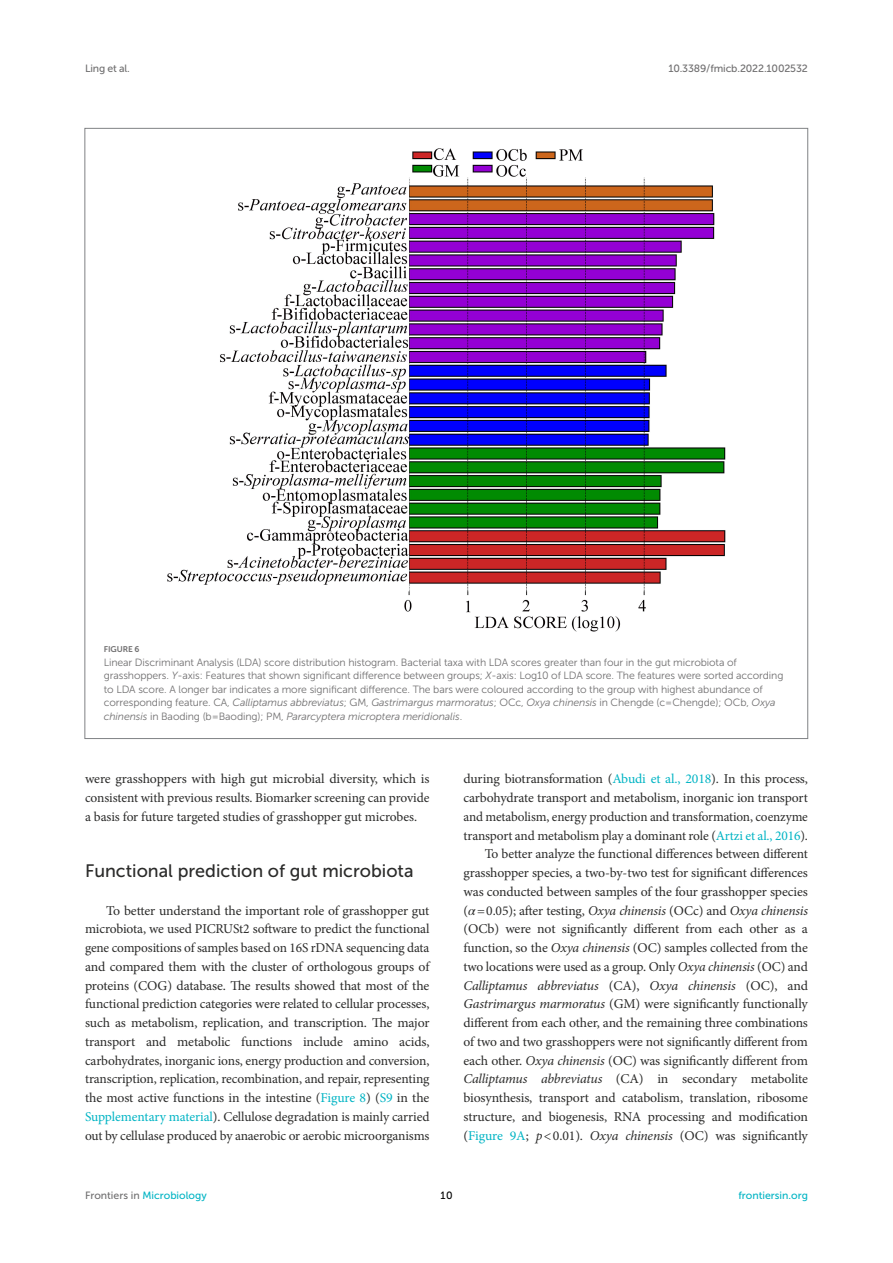
<style>
.page{position:relative;width:893px;height:1263px;background:#fff}
.page>*{position:absolute;margin:0;border:0;box-sizing:border-box;transform-origin:0 0}
.HEAD_2{font:18px "Museo Sans 500";color:#2b2b2a}
.TEXT_FLUSH{font:13.5px/18.8px "Minion Pro";letter-spacing:-.01em;color:#2b2b2a;text-align:justify}
.TEXT{font:13.5px/18.8px "Minion Pro";letter-spacing:-.01em;color:#2b2b2a;text-align:justify}
.FIG_LEG{font:10.5px/13.5px "Museo Sans 300";letter-spacing:-.01em;color:#706f70}
.t1{font:10.5px "Museo Sans 500";color:#00b4c4}
.t2{font:10.5px "Museo Sans 500";letter-spacing:-.015em;color:#706f70}
.t3{font:10.5px "Museo Sans 500";color:#000}
.FIG_HD{font:8.25px "Museo Sans 700";letter-spacing:-.01em;color:#706f70}
.s1{font-style:italic}
.s2{color:#00b4c4}
.s3{font-family:"STIX General";font-style:italic}
.s4{color:#706f70}
</style>
<div class="page">
<img style="left:167px;top:148px;width:559px;height:484px">
<p class="t2" style="left:85px;top:63px;width:46px">Ling et al.</p>
<p class="t2" style="left:668px;top:63px;width:141px">10.3389/fmicb.2022.1002532</p>
<p class="FIG_HD" style="left:104px;top:645px;width:37px">FIGURE 6</p>
<p class="FIG_LEG" style="left:104px;top:655px;width:681px">Linear Discriminant Analysis (LDA) score distribution histogram. Bacterial taxa with LDA scores greater than four in the gut microbiota of grasshoppers. <span class="s1">Y</span>-axis: Features that shown significant difference between groups; <span class="s1">X</span>-axis: Log10 of LDA score. The features were sorted according to LDA score. A longer bar indicates a more significant difference. The bars were coloured according to the group with highest abundance of corresponding feature. CA, <span class="s1">Calliptamus abbreviatus</span>; GM, <span class="s1">Gastrimargus marmoratus</span>; OCc, <span class="s1">Oxya chinensis</span> in Chengde (c = Chengde); OCb, <span class="s1">Oxya chinensis</span> in Baoding (b = Baoding); PM, <span class="s1">Pararcyptera microptera meridionalis</span>.</p>
<p class="TEXT_FLUSH" style="left:85px;top:770px;width:346px">were grasshoppers with high gut microbial diversity, which is consistent with previous results. Biomarker screening can provide a basis for future targeted studies of grasshopper gut microbes.</p>
<p class="HEAD_2" style="left:85px;top:861px;width:330px">Functional prediction of gut microbiota</p>
<p class="TEXT_FLUSH" style="left:85px;top:901px;width:346px;text-indent:21px">To better understand the important role of grasshopper gut microbiota, we used PICRUSt2 software to predict the functional gene compositions of samples based on 16S rDNA sequencing data and compared them with the cluster of orthologous groups of proteins (COG) database. The results showed that most of the functional prediction categories were related to cellular processes, such as metabolism, replication, and transcription. The major transport and metabolic functions include amino acids, carbohydrates, inorganic ions, energy production and conversion, transcription, replication, recombination, and repair, representing the most active functions in the intestine (<span class="s2">Figure 8</span>) (<span class="s2">S9</span> in the <span class="s2">Supplementary material</span>). Cellulose degradation is mainly carried out by cellulase produced by anaerobic or aerobic microorganisms</p>
<p class="TEXT_FLUSH" style="left:463px;top:770px;width:346px">during biotransformation (<span class="s2">Abudi et al., 2018</span>). In this process, carbohydrate transport and metabolism, inorganic ion transport and metabolism, energy production and transformation, coenzyme transport and metabolism play a dominant role (<span class="s2">Artzi et al., 2016</span>).</p>
<p class="TEXT" style="left:463px;top:845px;width:346px;text-indent:21px">To better analyze the functional differences between different grasshopper species, a two-by-two test for significant differences was conducted between samples of the four grasshopper species (<span class="s3">α</span>=0.05); after testing, <span class="s1">Oxya chinensis</span> (OCc) and <span class="s1">Oxya chinensis </span>(OCb) were not significantly different from each other as a function, so the <span class="s1">Oxya chinensis</span> (OC) samples collected from the two locations were used as a group. Only <span class="s1">Oxya chinensis</span> (OC) and <span class="s1">Calliptamus abbreviatus</span> (CA), <span class="s1">Oxya chinensis</span> (OC), and <span class="s1">Gastrimargus marmoratus</span> (GM) were significantly functionally different from each other, and the remaining three combinations of two and two grasshoppers were not significantly different from each other. <span class="s1">Oxya chinensis</span> (OC) was significantly different from <span class="s1">Calliptamus abbreviatus</span> (CA) in secondary metabolite biosynthesis, transport and catabolism, translation, ribosome structure, and biogenesis, RNA processing and modification (<span class="s2">Figure 9A</span>; <span class="s1">p</span>&lt;0.01). <span class="s1">Oxya chinensis</span> (OC) was significantly</p>
<p class="t1" style="left:85px;top:1190px;width:123px"><span class="s4">Frontiers in</span> Microbiology</p>
<p class="t3" style="left:440px;top:1190px;width:14px">10</p>
<p class="t1" style="left:738px;top:1190px;width:71px">frontiersin.org</p>
</div>
